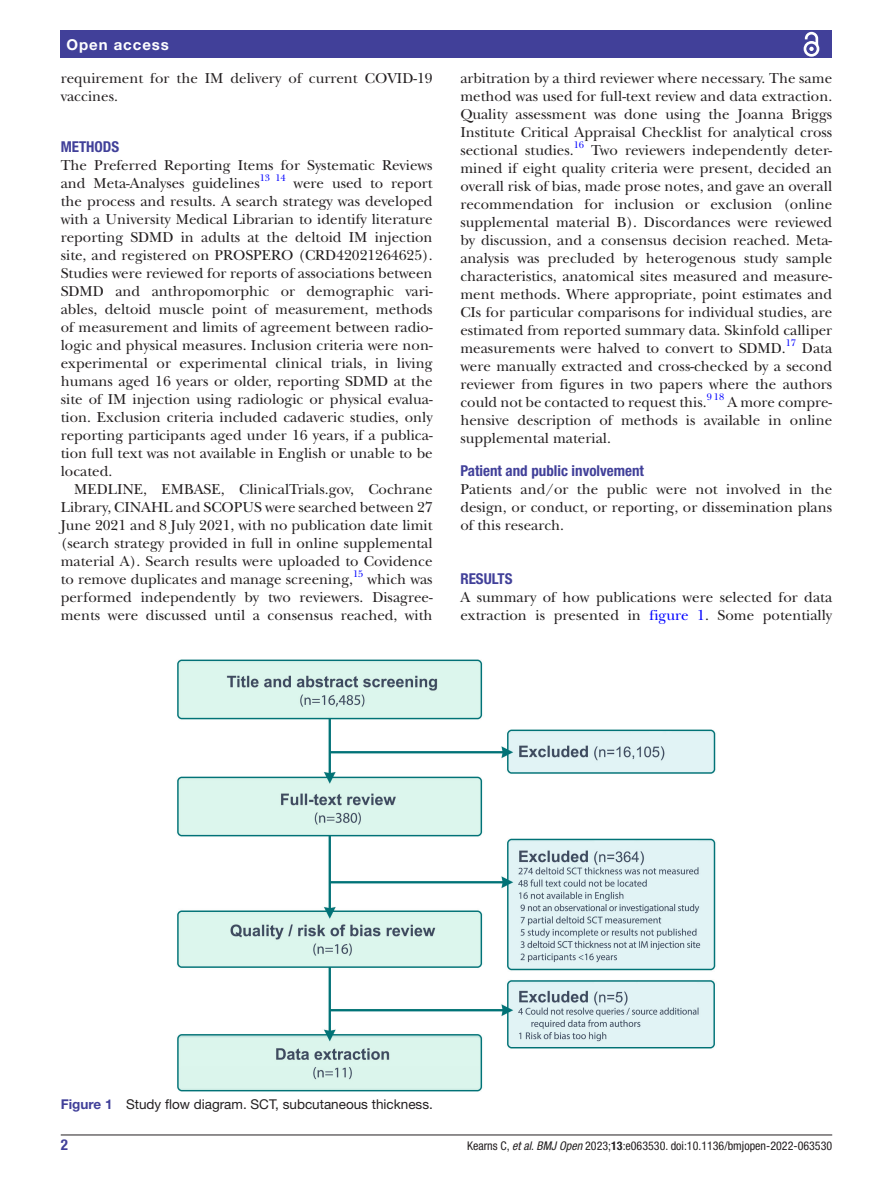
<style>
.page{position:relative;width:893px;height:1191px;background:#fff}
.page>*{position:absolute;margin:0;border:0;box-sizing:border-box;transform-origin:0 0}
.t1{font:15px/18px "New Baskerville";color:#231f20;text-align:justify}
.t2{font:700 condensed 15px "Helvetica Neue LT Std";color:#414099}
.t3{font:700 15px "Helvetica Neue LT Std";letter-spacing:.065em;color:#fff}
.t4{font:13.5px "Helvetica Neue LT Std";color:#231f20}
.t5{font:condensed 12px "Helvetica Neue LT Std";color:#231f20}
.t6{font:9.9px "New Baskerville";color:#00f}
.s1{color:#00f}
.s2{font-weight:700;color:#414099}
.s3{font-style:italic}
.s4{font-weight:700}
</style>
<div class="page">
<hr style="left:61px;top:1134px;width:771px;height:1px;background:#231f20">
<div style="left:61px;top:31px;width:771px;height:27px;background:#414099"></div>
<svg style="left:803px;top:31px;width:17px;height:26px"></svg>
<img style="left:177px;top:659px;width:539px;height:432px">
<p class="t3" style="left:66px;top:35px;width:104px">Open access</p>
<p class="t1" style="left:61px;top:69px;width:373px">requirement for the IM delivery of current COVID-19 vaccines.</p>
<p class="t2" style="left:61px;top:137px;width:60px">METHODS</p>
<p class="t1" style="left:61px;top:156px;width:373px">The Preferred Reporting Items for Systematic Reviews and Meta-Analyses guidelines</p>
<p class="t6" style="left:260px;top:172px;width:27px">13 14</p>
<p class="t1" style="left:61px;top:174px;width:373px;text-indent:233px">were used to report the process and results. A search strategy was developed with a University Medical Librarian to identify literature reporting SDMD in adults at the deltoid IM injection site, and registered on PROSPERO (CRD42021264625).<br>Studies were reviewed for reports of associations between SDMD and anthropomorphic or demographic vari&shy;ables, deltoid muscle point of measurement, methods of measurement and limits of agreement between radio&shy;logic and physical measures. Inclusion criteria were non&shy;experimental or experimental clinical trials, in living humans aged 16 years or older, reporting SDMD at the site of IM injection using radiologic or physical evalua&shy;tion. Exclusion criteria included cadaveric studies, only reporting participants aged under 16 years, if a publica&shy;tion full text was not available in English or unable to be located.</p>
<p class="t1" style="left:61px;top:480px;width:373px;text-indent:14px">MEDLINE, EMBASE, ClinicalTrials.gov, Cochrane Library, CINAHL and SCOPUS were searched between 27<br>June 2021 and 8 July 2021, with no publication date limit (search strategy provided in full in online supplemental material A). Search results were uploaded to Covidence to remove duplicates and manage screening,</p>
<p class="t6" style="left:353px;top:568px;width:12px">15</p>
<p class="t1" style="left:61px;top:570px;width:373px;text-indent:307px">which was performed independently by two reviewers. Disagree&shy;ments were discussed until a consensus reached, with</p>
<p class="t1" style="left:460px;top:69px;width:373px">arbitration by a third reviewer where necessary. The same method was used for full-text review and data extraction.<br>Quality assessment was done using the Joanna Briggs Institute Critical Appraisal Checklist for analytical cross sectional studies.</p>
<p class="t6" style="left:574px;top:139px;width:12px">16</p>
<p class="t1" style="left:460px;top:141px;width:373px;text-indent:131px">Two reviewers independently deter&shy;mined if eight quality criteria were present, decided an overall risk of bias, made prose notes, and gave an overall recommendation for inclusion or exclusion (online supplemental material B). Discordances were reviewed by discussion, and a consensus decision reached. Meta&shy;analysis was precluded by heterogenous study sample characteristics, anatomical sites measured and measure&shy;ment methods. Where appropriate, point estimates and CIs for particular comparisons for individual studies, are estimated from reported summary data. Skinfold calliper measurements were halved to convert to SDMD.</p>
<p class="t6" style="left:786px;top:337px;width:12px">17</p>
<p class="t1" style="left:460px;top:339px;width:373px;text-indent:342px">Data were manually extracted and cross-checked by a second reviewer from figures in two papers where the authors could not be contacted to request this.</p>
<p class="t6" style="left:707px;top:391px;width:19px">9 18</p>
<p class="t1" style="left:460px;top:393px;width:373px;text-indent:267px">A more compre&shy;hensive description of methods is available in online supplemental material.</p>
<p class="t2" style="left:460px;top:461px;width:185px">Patient and public involvement</p>
<p class="t1" style="left:460px;top:480px;width:373px">Patients and/or the public were not involved in the design, or conduct, or reporting, or dissemination plans of this research.</p>
<p class="t2" style="left:460px;top:569px;width:54px">RESULTS</p>
<p class="t1" style="left:460px;top:588px;width:373px">A summary of how publications were selected for data extraction is presented in <span class="s1">figure 1</span>. Some potentially</p>
<p class="t4" style="left:61px;top:1096px;width:374px"><span class="s2">Figure 1</span> Study flow diagram. SCT, subcutaneous thickness.</p>
<p class="t2" style="left:61px;top:1135px;width:9px">2</p>
<p class="t5" style="left:467px;top:1138px;width:367px">Kearns C, <span class="s3">et al</span>. <span class="s3">BMJ Open</span> 2023;<span class="s4">13</span>:e063530. doi:10.1136/bmjopen-2022-063530</p>
</div>
